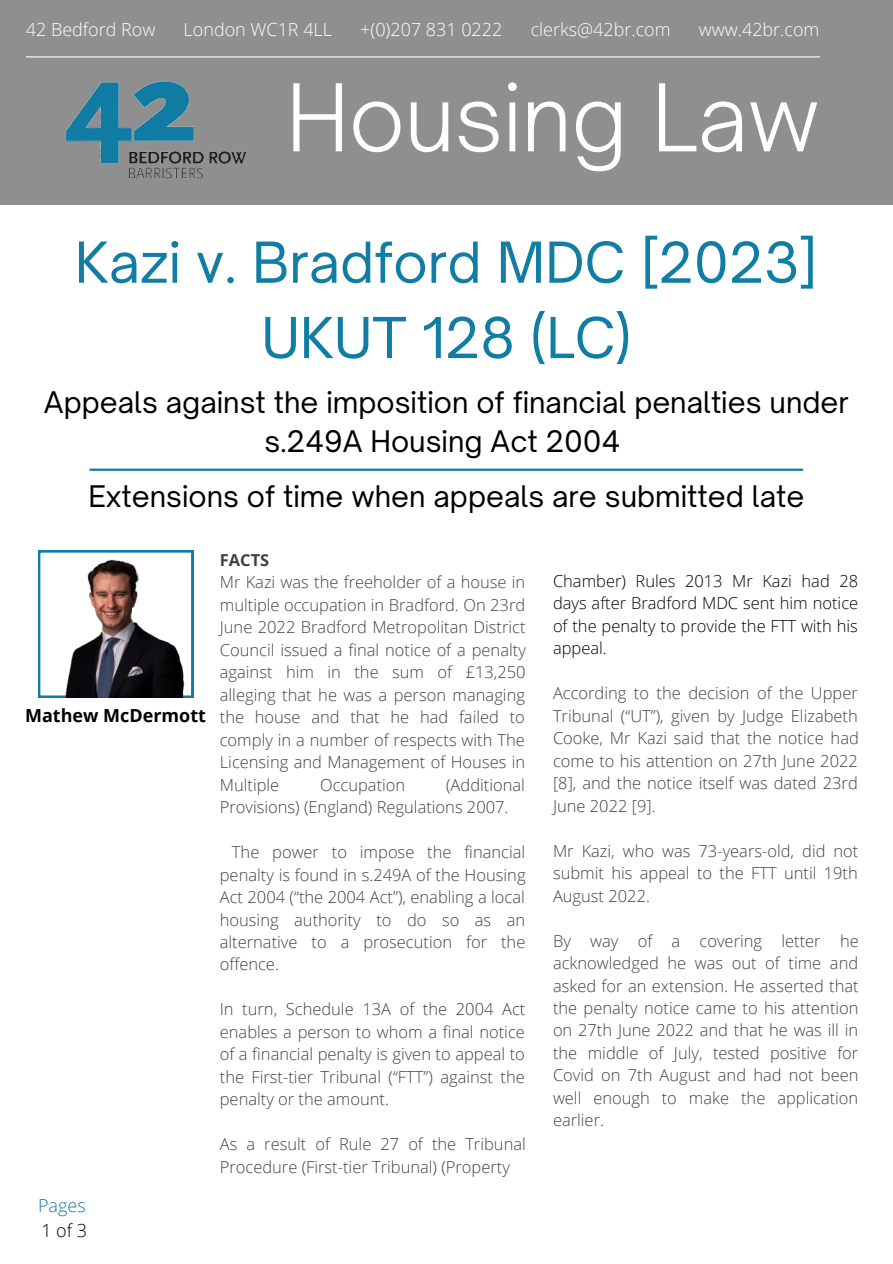
<style>
.page{position:relative;width:893px;height:1264px;background:#fff}
.page>*{position:absolute;margin:0;border:0;box-sizing:border-box;transform-origin:0 0}
.t1{font:300 89.1px "Open Sauce One";color:#fff}
.t2{font:54px/75.3px "Open Sauce One";color:#117da4;text-align:center}
.t3{font:28.5px/39.3px "Open Sauce One";color:#000;text-align:center}
.t4{font:300 18px "Open Sans";color:#fff}
.t5{font:700 18px "Open Sans";color:#000}
.t6{font:300 18px "Open Sans";color:#117da4}
.t7{font:300 18px "Open Sans";color:#000}
.t8{font:300 16.5px/22.5px "Open Sans";color:#424141;text-align:justify}
.t9{font:300 16.5px/22.5px "Open Sans";color:#000;text-align:justify}
.t10{font:700 16.5px "Open Sans";color:#424141}
</style>
<div class="page">
<div style="left:0;top:0;width:892px;height:205px;background:#8f8f8f"></div>
<hr style="left:26px;top:56px;width:793px;height:1px;background:#fff">
<img style="left:65px;top:81px;width:181px;height:98px">
<hr style="left:90px;top:468px;width:712px;height:3px;background:#117da4">
<svg style="left:38px;top:550px;width:155px;height:147px"></svg>
<img style="left:43px;top:550px;width:147px;height:147px">
<p class="t4" style="left:26px;top:16px;width:131px">42 Bedford Row</p>
<p class="t4" style="left:184px;top:16px;width:150px">London WC1R 4LL</p>
<p class="t4" style="left:360px;top:16px;width:144px">+(0)207 831 0222</p>
<p class="t4" style="left:530px;top:16px;width:141px">clerks@42br.com</p>
<p class="t4" style="left:698px;top:16px;width:122px">www.42br.com</p>
<p class="t1" style="left:286px;top:62px;width:534px">Housing Law</p>
<p class="t2" style="left:75px;top:224px;width:744px">Kazi v. Bradford MDC [2023]<br>UKUT 128 (LC)</p>
<p class="t3" style="left:44px;top:382px;width:806px">Appeals against the imposition of financial penalties under s.249A Housing Act 2004</p>
<p class="t3" style="left:88px;top:476px;width:717px">Extensions of time when appeals are submitted late</p>
<p class="t5" style="left:25px;top:702px;width:182px">Mathew McDermott</p>
<p class="t6" style="left:38px;top:1192px;width:49px">Pages</p>
<p class="t7" style="left:41px;top:1217px;width:47px">1 of 3</p>
<p class="t10" style="left:220px;top:548px;width:51px">FACTS</p>
<p class="t8" style="left:220px;top:570px;width:307px">Mr Kazi was the freeholder of a house in multiple occupation in Bradford. On 23rd June 2022 Bradford Metropolitan District Council issued a final notice of a penalty against him in the sum of £13,250 alleging that he was a person managing the house and that he had failed to comply in a number of respects with The Licensing and Management of Houses in Multiple</p>
<p class="t8" style="left:220px;top:773px;width:306px;text-indent:226px">(Additional<br>Provisions) (England) Regulations 2007.</p>
<p class="t8" style="left:220px;top:840px;width:307px;text-indent:12px">The power to impose the financial penalty is found in s.249A of the Housing Act 2004 (“the 2004 Act”), enabling a local housing authority to do so as an alternative to a prosecution for the offence.</p>
<p class="t8" style="left:220px;top:997px;width:307px">In turn, Schedule 13A of the 2004 Act enables a person to whom a final notice of a financial penalty is given to appeal to the First-tier Tribunal (“FTT”) against the penalty or the amount.</p>
<p class="t8" style="left:220px;top:1132px;width:307px">As a result of Rule 27 of the Tribunal<br>Procedure (First-tier Tribunal) (Property</p>
<p class="t8" style="left:320px;top:773px;width:87px">Occupation</p>
<p class="t9" style="left:553px;top:569px;width:307px">Chamber) Rules 2013 Mr Kazi had 28 days after Bradford MDC sent him notice of the penalty to provide the FTT with his appeal.</p>
<p class="t8" style="left:553px;top:681px;width:307px">According to the decision of the Upper Tribunal (“UT”), given by Judge Elizabeth Cooke, Mr Kazi said that the notice had come to his attention on 27th June 2022 [8], and the notice itself was dated 23rd June 2022 [9].</p>
<p class="t8" style="left:553px;top:838px;width:307px">Mr Kazi, who was 73-years-old, did not submit his appeal to the FTT until 19th August 2022.</p>
<p class="t8" style="left:553px;top:928px;width:307px">By way of a covering letter he acknowledged he was out of time and asked for an extension. He asserted that the penalty notice came to his attention on 27th June 2022 and that he was ill in the middle of July, tested positive for Covid on 7th August and had not been well enough to make the application earlier.</p>
</div>
